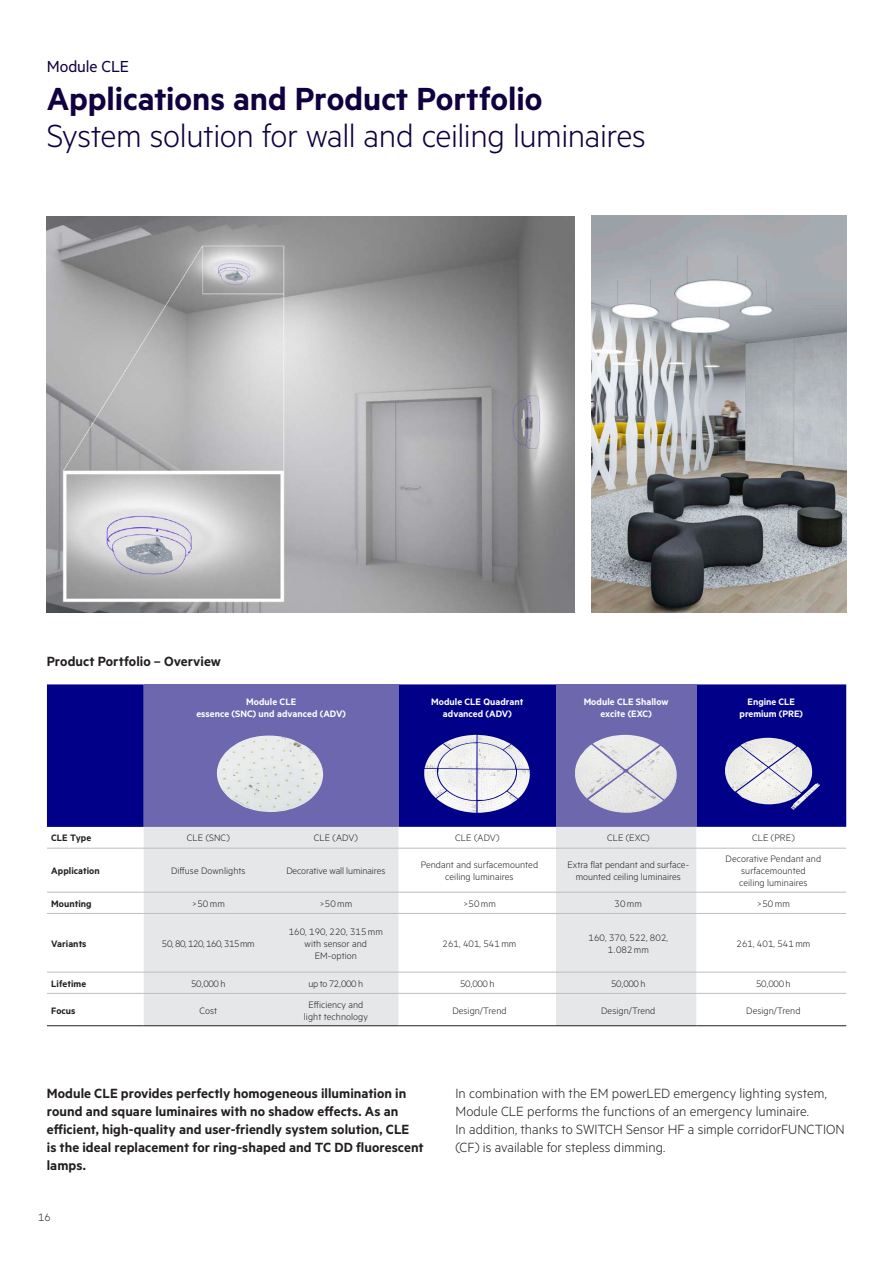
<style>
.page{position:relative;width:893px;height:1263px;background:#fff}
.page>*{position:absolute;margin:0;border:0;box-sizing:border-box;transform-origin:0 0}
.t1{font:300 36px "Metric";letter-spacing:-.015em;color:#10003f}
.t2{font:600 36px "Metric";color:#10003f}
.t3{font:18px "Metric";letter-spacing:-.005em;color:#10003f}
.t4{font:600 15px/18px "Metric";letter-spacing:.005em;color:#231f20}
.t5{font:300 15px/18px "Metric";color:#231f20}
.t6{font:300 12px "Metric";color:#231f20}
.t7{font:300 10.5px/12px "Metric";letter-spacing:.005em;color:#231f20;text-align:center}
.t8{font:600 10.5px/12px "Metric";letter-spacing:.005em;color:#fff;text-align:center}
.t9{font:600 10.5px "Metric";letter-spacing:.005em;color:#231f20}
.t10{font:300 10.5px "Metric";letter-spacing:-.04em;color:#231f20}
</style>
<div class="page">
<img style="left:47px;top:216px;width:527px;height:396px">
<img style="left:591px;top:216px;width:255px;height:396px">
<svg style="left:47px;top:684px;width:799px;height:143px;background:#181792"></svg>
<div style="left:144px;top:684px;width:255px;height:143px;background:#6c67ae"></div>
<div style="left:556px;top:684px;width:140px;height:143px;background:#6d68ae"></div>
<div style="left:144px;top:827px;width:255px;height:198px;background:#e6e7e9"></div>
<svg style="left:399px;top:847px;width:447px;height:146px"></svg>
<div style="left:556px;top:827px;width:140px;height:198px;background:#e6e7e9"></div>
<hr style="left:47px;top:848px;width:97px;height:1px;background:#bcbdc0">
<hr style="left:144px;top:848px;width:129px;height:1px;background:#bcbdc0">
<hr style="left:273px;top:848px;width:126px;height:1px;background:#bcbdc0">
<hr style="left:399px;top:848px;width:157px;height:1px;background:#bcbdc0">
<hr style="left:696px;top:848px;width:150px;height:1px;background:#bcbdc0">
<hr style="left:47px;top:892px;width:97px;height:1px;background:#bcbdc0">
<hr style="left:144px;top:892px;width:129px;height:1px;background:#bcbdc0">
<hr style="left:273px;top:892px;width:126px;height:1px;background:#bcbdc0">
<hr style="left:399px;top:892px;width:157px;height:1px;background:#bcbdc0">
<hr style="left:696px;top:892px;width:150px;height:1px;background:#bcbdc0">
<hr style="left:47px;top:913px;width:97px;height:1px;background:#bcbdc0">
<hr style="left:144px;top:913px;width:129px;height:1px;background:#bcbdc0">
<hr style="left:273px;top:913px;width:126px;height:1px;background:#bcbdc0">
<hr style="left:399px;top:913px;width:157px;height:1px;background:#bcbdc0">
<hr style="left:556px;top:913px;width:140px;height:1px;background:#bcbdc0">
<hr style="left:696px;top:913px;width:150px;height:1px;background:#bcbdc0">
<hr style="left:47px;top:972px;width:97px;height:1px;background:#bcbdc0">
<hr style="left:144px;top:972px;width:129px;height:1px;background:#bcbdc0">
<hr style="left:273px;top:972px;width:126px;height:1px;background:#bcbdc0">
<hr style="left:399px;top:972px;width:157px;height:1px;background:#bcbdc0">
<hr style="left:556px;top:972px;width:140px;height:1px;background:#bcbdc0">
<hr style="left:696px;top:972px;width:150px;height:1px;background:#bcbdc0">
<hr style="left:47px;top:993px;width:97px;height:1px;background:#bcbdc0">
<hr style="left:144px;top:993px;width:129px;height:1px;background:#bcbdc0">
<hr style="left:273px;top:993px;width:126px;height:1px;background:#bcbdc0">
<hr style="left:399px;top:993px;width:157px;height:1px;background:#bcbdc0">
<hr style="left:556px;top:993px;width:140px;height:1px;background:#bcbdc0">
<hr style="left:696px;top:993px;width:150px;height:1px;background:#bcbdc0">
<hr style="left:556px;top:848px;width:140px;height:1px;background:#bcbdc0">
<hr style="left:556px;top:892px;width:140px;height:1px;background:#bcbdc0">
<hr style="left:47px;top:1025px;width:97px;height:1px;background:#231f20">
<hr style="left:144px;top:1025px;width:129px;height:1px;background:#231f20">
<hr style="left:273px;top:1025px;width:126px;height:1px;background:#231f20">
<hr style="left:399px;top:1025px;width:157px;height:1px;background:#231f20">
<hr style="left:556px;top:1025px;width:140px;height:1px;background:#231f20">
<hr style="left:696px;top:1025px;width:150px;height:1px;background:#231f20">
<img style="left:725px;top:738px;width:87px;height:54px">
<img style="left:217px;top:736px;width:106px;height:76px">
<img style="left:438px;top:735px;width:77px;height:34px">
<img style="left:575px;top:735px;width:102px;height:78px">
<h2 class="t3" style="left:47px;top:56px;width:84px">Module CLE</h2>
<h1 class="t2" style="left:47px;top:77px;width:497px">Applications and Product Portfolio</h1>
<h1 class="t1" style="left:47px;top:115px;width:601px">System solution for wall and ceiling luminaires</h1>
<h3 class="t4" style="left:47px;top:652px;width:176px">Product Portfolio – Overview</h3>
<p class="t8" style="left:196px;top:695px;width:151px">Module CLE<br>essence (SNC) und advanced (ADV)</p>
<p class="t8" style="left:431px;top:695px;width:94px">Module CLE Quadrant advanced (ADV)</p>
<p class="t8" style="left:584px;top:695px;width:86px">Module CLE Shallow excite (EXC)</p>
<p class="t8" style="left:739px;top:695px;width:65px">Engine CLE premium (PRE)</p>
<p class="t9" style="left:51px;top:832px;width:41px">CLE Type</p>
<p class="t7" style="left:187px;top:832px;width:45px">CLE (SNC)</p>
<p class="t7" style="left:314px;top:832px;width:46px">CLE (ADV)</p>
<p class="t7" style="left:455px;top:832px;width:46px">CLE (ADV)</p>
<p class="t7" style="left:607px;top:832px;width:44px">CLE (EXC)</p>
<p class="t7" style="left:752px;top:832px;width:44px">CLE (PRE)</p>
<p class="t9" style="left:51px;top:864px;width:50px">Application</p>
<p class="t7" style="left:171px;top:864px;width:76px">Diffuse Downlights</p>
<p class="t7" style="left:286px;top:864px;width:100px">Decorative wall luminaires</p>
<p class="t7" style="left:421px;top:858px;width:119px">Pendant and surfacemounted ceiling luminaires</p>
<p class="t7" style="left:567px;top:858px;width:123px">Extra flat pendant and surface&shy;mounted ceiling luminaires</p>
<p class="t7" style="left:726px;top:852px;width:97px">Decorative Pendant and surfacemounted<br>ceiling luminaires</p>
<p class="t9" style="left:51px;top:897px;width:42px">Mounting</p>
<p class="t7" style="left:192px;top:897px;width:34px">&gt;50mm</p>
<p class="t7" style="left:319px;top:897px;width:34px">&gt;50mm</p>
<p class="t7" style="left:463px;top:897px;width:34px">&gt;50mm</p>
<p class="t7" style="left:615px;top:897px;width:29px">30mm</p>
<p class="t7" style="left:757px;top:897px;width:34px">&gt;50mm</p>
<p class="t9" style="left:51px;top:937px;width:37px">Variants</p>
<p class="t10" style="left:162px;top:937px;width:94px">50, 80, 120, 160, 315mm</p>
<p class="t7" style="left:289px;top:925px;width:96px">160, 190, 220, 315mm with sensor and<br>EM-option</p>
<p class="t7" style="left:443px;top:937px;width:75px">261, 401, 541mm</p>
<p class="t7" style="left:589px;top:931px;width:81px">160, 370, 522, 802,<br>1.082mm</p>
<p class="t7" style="left:736px;top:937px;width:75px">261, 401, 541mm</p>
<p class="t9" style="left:51px;top:977px;width:36px">Lifetime</p>
<p class="t7" style="left:191px;top:977px;width:36px">50,000 h</p>
<p class="t7" style="left:308px;top:977px;width:56px">up to 72,000 h</p>
<p class="t7" style="left:460px;top:977px;width:36px">50,000 h</p>
<p class="t7" style="left:611px;top:977px;width:36px">50,000 h</p>
<p class="t7" style="left:756px;top:977px;width:36px">50,000 h</p>
<p class="t9" style="left:51px;top:1004px;width:26px">Focus</p>
<p class="t7" style="left:200px;top:1004px;width:19px">Cost</p>
<p class="t7" style="left:304px;top:998px;width:66px">Efficiency and light technology</p>
<p class="t7" style="left:452px;top:1004px;width:56px">Design/Trend</p>
<p class="t7" style="left:601px;top:1004px;width:56px">Design/Trend</p>
<p class="t7" style="left:746px;top:1004px;width:56px">Design/Trend</p>
<p class="t4" style="left:47px;top:1084px;width:378px">Module CLE provides perfectly homogeneous illumination in round and square luminaires with no shadow effects. As an efficient, high-quality and user-friendly system solution, CLE<br>is the ideal replacement for ring-shaped and TC DD fluorescent lamps.</p>
<h3 class="t5" style="left:455px;top:1084px;width:391px">In combination with the EM powerLED emergency lighting system, Module CLE performs the functions of an emergency luminaire.<br>In addition, thanks to SWITCH Sensor HF a simple corridorFUNCTION (CF) is available for stepless dimming.</h3>
<p class="t6" style="left:38px;top:1210px;width:14px">16</p>
</div>
